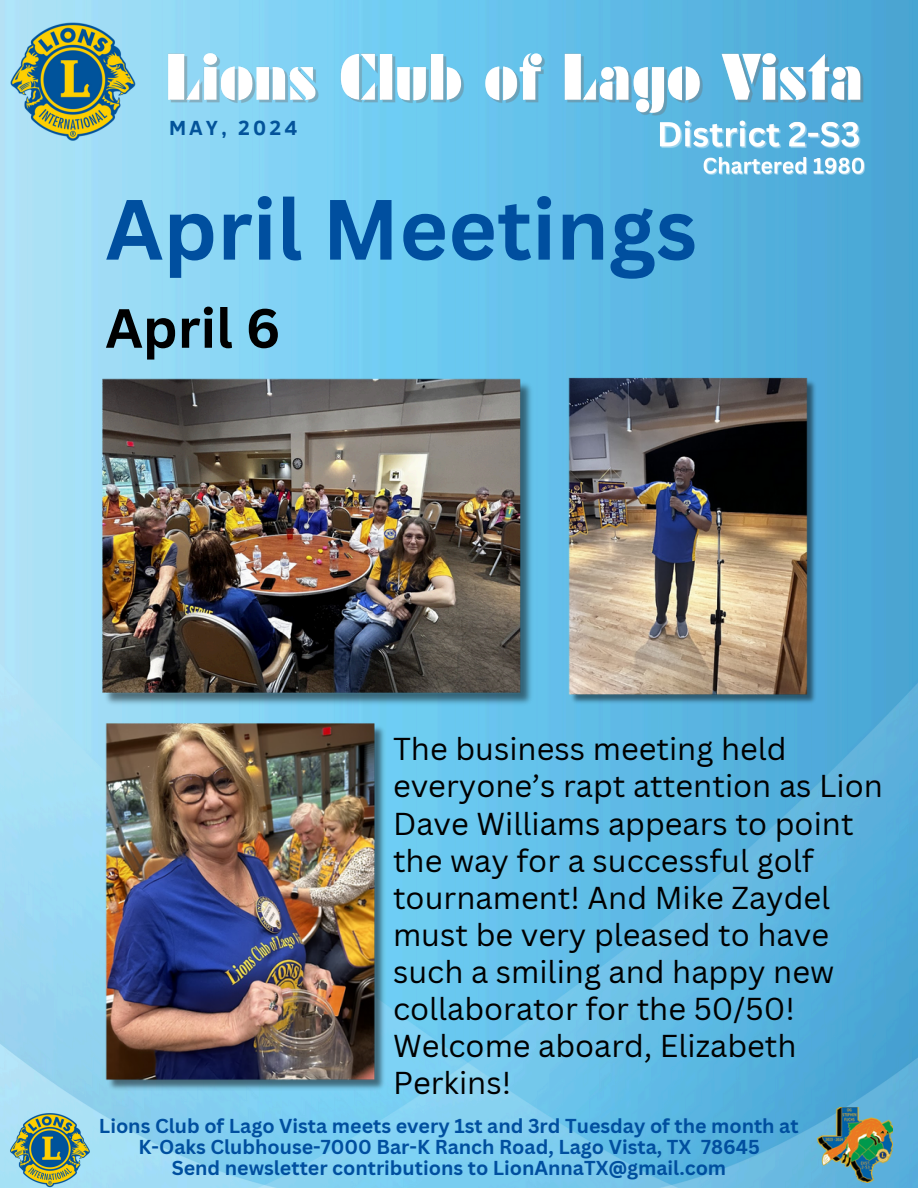
<style>
.page{position:relative;width:918px;height:1188px;background:#fff}
.page>*{position:absolute;margin:0;border:0;box-sizing:border-box;transform-origin:0 0}
.t1{font:700 83.55px "Canva Sans";color:#004f9f}
.t2{font:700 54px "Canva Sans";color:#000}
.t3{font:30.9px/37.2px "Canva Sans";color:#000}
.t4{font:700 21px "Clear Sans";letter-spacing:.14em;color:#03539a}
.t5{font:700 19.65px/20.5px "Canva Sans";color:#004f9f;text-align:center}
</style>
<div class="page">
<img style="left:0;top:0;width:918px;height:1188px">
<img style="left:9px;top:1113px;width:81px;height:75px">
<img style="left:817px;top:1108px;width:76px;height:74px">
<img style="left:9px;top:22px;width:127px;height:119px">
<img style="left:166px;top:38px;width:699px;height:79px">
<img style="left:702px;top:150px;width:166px;height:30px">
<img style="left:657px;top:110px;width:206px;height:47px">
<img style="left:98px;top:378px;width:440px;height:330px">
<img style="left:105px;top:720px;width:283px;height:376px">
<img style="left:568px;top:376px;width:250px;height:333px">
<h1 class="t4" style="left:169px;top:112px;width:130px">MAY, 2024</h1>
<p class="t1" style="left:105px;top:170px;width:593px">April Meetings</p>
<h6 class="t2" style="left:105px;top:290px;width:177px">April 6</h6>
<p class="t3" style="left:393px;top:730px;width:491px">The business meeting held everyone’s rapt attention as Lion<br>Dave Williams appears to point the way for a successful golf tournament! And Mike Zaydel must be very pleased to have such a smiling and happy new collaborator for the 50/50!<br>Welcome aboard, Elizabeth<br>Perkins!</p>
<p class="t5" style="left:99px;top:1115px;width:701px">Lions Club of Lago Vista meets every 1st and 3rd Tuesday of the month at<br>K-Oaks Clubhouse-7000 Bar-K Ranch Road, Lago Vista, TX 78645<br>Send newsletter contributions to LionAnnaTX@gmail.com</p>
</div>
